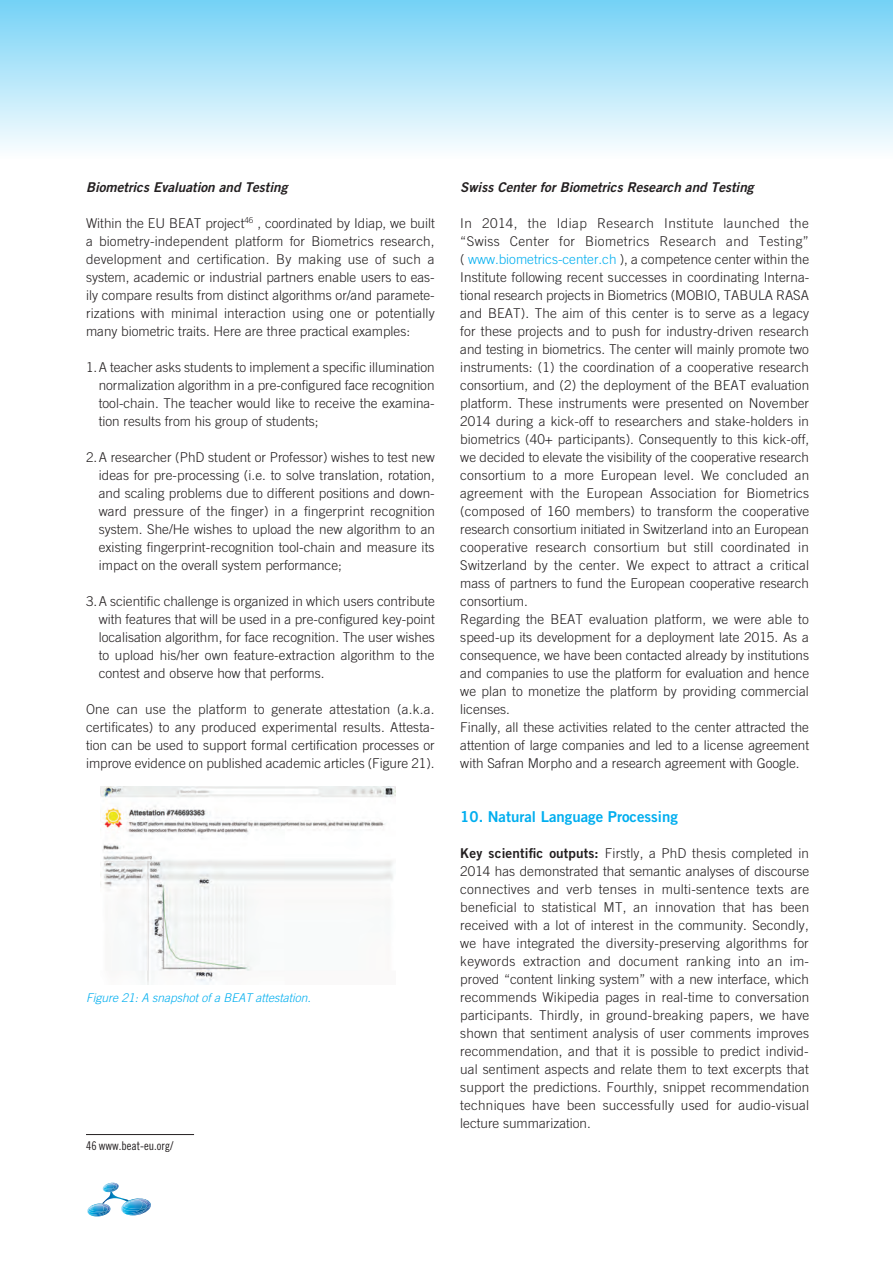
<style>
.page{position:relative;width:893px;height:1264px;background:#fff}
.page>*{position:absolute;margin:0;border:0;box-sizing:border-box;transform-origin:0 0}
.t1{font:15px "Trade Gothic Bold Two";color:#00aeef}
.t2{font:300 13.5px/18px "Trade Gothic";letter-spacing:.005em;color:#231f20;text-align:justify}
.t3{font:italic 13.5px "Trade Gothic Bold Two";color:#231f20}
.t4{font:italic 300 12px "Trade Gothic";color:#00aeef}
.t5{font:12px "Trade Gothic Cond Eighteen";color:#231f20}
.s1{color:#00aeef}
.s2{font-family:"Trade Gothic Bold Two";font-weight:400}
</style>
<div class="page">
<div style="left:0;top:0;width:893px;height:158px;background:linear-gradient(to bottom,#74d2f6,#fbfdfe)"></div>
<svg style="left:87px;top:1182px;width:64px;height:34px"></svg>
<img style="left:101px;top:786px;width:294px;height:198px">
<hr style="left:86px;top:1134px;width:108px;height:1px;background:#231f20">
<p class="t3" style="left:86px;top:179px;width:203px">Biometrics Evaluation and Testing</p>
<p class="t2" style="left:86px;top:214px;width:350px">Within the EU BEAT project<sup>46</sup> , coordinated by Idiap, we built a biometry-independent platform for Biometrics research, development and certification. By making use of such a system, academic or industrial partners enable users to eas&shy;ily compare results from distinct algorithms or/and paramete&shy;rizations with minimal interaction using one or potentially many biometric traits. Here are three practical examples:</p>
<p class="t2" style="left:99px;top:358px;width:337px;text-indent:-13px">1.A teacher asks students to implement a specific illumination normalization algorithm in a pre-configured face recognition tool-chain. The teacher would like to receive the examina&shy;tion results from his group of students;</p>
<p class="t2" style="left:99px;top:448px;width:338px;text-indent:-13px">2.A researcher (PhD student or Professor) wishes to test new ideas for pre-processing (i.e. to solve translation, rotation, and scaling problems due to different positions and down&shy;ward pressure of the finger) in a fingerprint recognition system. She/He wishes to upload the new algorithm to an existing fingerprint-recognition tool-chain and measure its impact on the overall system performance;</p>
<p class="t2" style="left:99px;top:592px;width:338px;text-indent:-13px">3.A scientific challenge is organized in which users contribute with features that will be used in a pre-configured key-point localisation algorithm, for face recognition. The user wishes to upload his/her own feature-extraction algorithm to the contest and observe how that performs.</p>
<p class="t2" style="left:86px;top:700px;width:350px">One can use the platform to generate attestation (a.k.a. certificates) to any produced experimental results. Attesta&shy;tion can be used to support formal certification processes or improve evidence on published academic articles (Figure 21).</p>
<p class="t4" style="left:86px;top:990px;width:226px">Figure 21: A snapshot of a BEAT attestation.</p>
<p class="t5" style="left:86px;top:1138px;width:89px">46 www.beat-eu.org/</p>
<p class="t3" style="left:460px;top:179px;width:295px">Swiss Center for Biometrics Research and Testing</p>
<p class="t2" style="left:460px;top:214px;width:350px;text-align:left">In 2014, the Idiap Research Institute launched the “Swiss Center for Biometrics Research and Testing” ( <span class="s1">www.biometrics-center.ch</span> ), a competence center within the Institute following recent successes in coordinating Interna&shy;tional research projects in Biometrics (MOBIO, TABULA RASA and BEAT). The aim of this center is to serve as a legacy for these projects and to push for industry-driven research and testing in biometrics. The center will mainly promote two instruments: (1) the coordination of a cooperative research consortium, and (2) the deployment of the BEAT evaluation platform. These instruments were presented on November 2014 during a kick-off to researchers and stake-holders in biometrics (40+ participants). Consequently to this kick-off, we decided to elevate the visibility of the cooperative research consortium to a more European level. We concluded an agreement with the European Association for Biometrics (composed of 160 members) to transform the cooperative research consortium initiated in Switzerland into an European cooperative research consortium but still coordinated in Switzerland by the center. We expect to attract a critical mass of partners to fund the European cooperative research consortium.<br>Regarding the BEAT evaluation platform, we were able to speed-up its development for a deployment late 2015. As a consequence, we have been contacted already by institutions and companies to use the platform for evaluation and hence we plan to monetize the platform by providing commercial licenses.<br>Finally, all these activities related to the center attracted the attention of large companies and led to a license agreement with Safran Morpho and a research agreement with Google.</p>
<p class="t1" style="left:460px;top:807px;width:219px">10. Natural Language Processing</p>
<p class="t2" style="left:460px;top:844px;width:350px"><span class="s2">Key scientific outputs:</span> Firstly, a PhD thesis completed in 2014 has demonstrated that semantic analyses of discourse connectives and verb tenses in multi-sentence texts are beneficial to statistical MT, an innovation that has been received with a lot of interest in the community. Secondly, we have integrated the diversity-preserving algorithms for keywords extraction and document ranking into an im&shy;proved “content linking system” with a new interface, which recommends Wikipedia pages in real-time to conversation participants. Thirdly, in ground-breaking papers, we have shown that sentiment analysis of user comments improves recommendation, and that it is possible to predict individ&shy;ual sentiment aspects and relate them to text excerpts that support the predictions. Fourthly, snippet recommendation techniques have been successfully used for audio-visual lecture summarization.</p>
</div>
